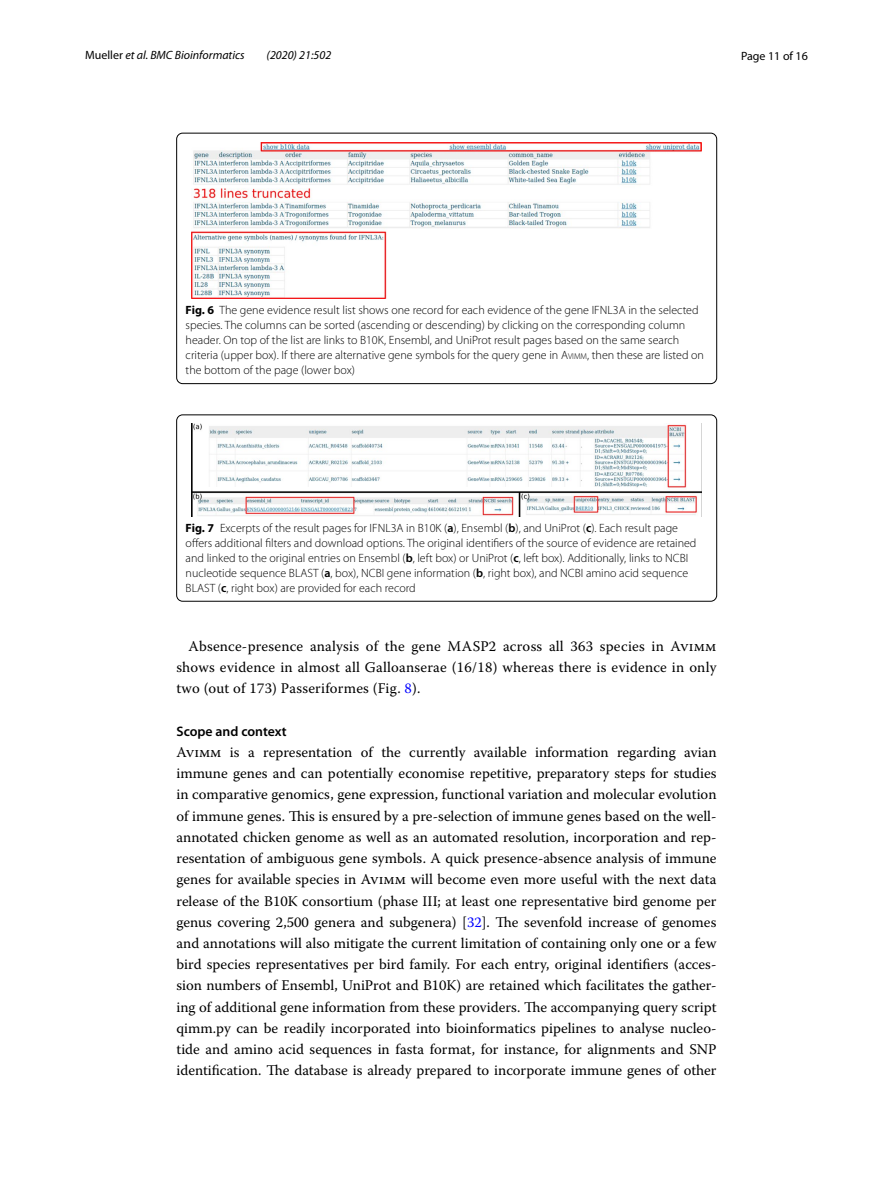
<style>
.page{position:relative;width:893px;height:1187px;background:#fff}
.page>*{position:absolute;margin:0;border:0;box-sizing:border-box;transform-origin:0 0}
.t1{font:14.7px/21.3px "Warnock Pro";letter-spacing:.01em;color:#000;text-align:justify}
.t2{font:600 13.8px "Myriad Pro";color:#000}
.t3{font:300 12px/15px "Myriad Pro";color:#000}
.t4{font:italic 12px "Myriad Pro";color:#000}
.t5{font:12px "Myriad Pro";color:#000}
.s1{font-style:normal}
.s2{font-weight:700}
.s3{font-style:inherit}
.s4{font-size:8.4px}
.s5{font-weight:600}
.s6{color:#00f}
</style>
<div class="page">
<img style="left:191px;top:142px;width:511px;height:157px">
<div style="left:176px;top:133px;width:541px;height:251px;border:1px solid #000;border-radius:6px"></div>
<img style="left:191px;top:424px;width:511px;height:93px">
<div style="left:176px;top:414px;width:541px;height:187px;border:1px solid #000;border-radius:6px"></div>
<p class="t4" style="left:85px;top:48px;width:161px"><span class="s1">Mueller</span> et al. BMC Bioinformatics</p>
<p class="t4" style="left:267px;top:48px;width:66px">(2020) 21:502</p>
<p class="t5" style="left:741px;top:48px;width:68px">Page 11 of 16</p>
<p class="t3" style="left:186px;top:303px;width:520px"><span class="s2">Fig. 6</span> The gene evidence result list shows one record for each evidence of the gene IFNL3A in the selected species. The columns can be sorted (ascending or descending) by clicking on the corresponding column header. On top of the list are links to B10K, Ensembl, and UniProt result pages based on the same search criteria (upper box). If there are alternative gene symbols for the query gene in <span class="s3">A</span><span class="s4">VIMM</span>, then these are listed on the bottom of the page (lower box)</p>
<p class="t3" style="left:186px;top:521px;width:512px"><span class="s2">Fig. 7</span> Excerpts of the result pages for IFNL3A in B10K (<span class="s5">a</span>), Ensembl (<span class="s5">b</span>), and UniProt (<span class="s5">c</span>). Each result page offers additional filters and download options. The original identifiers of the source of evidence are retained and linked to the original entries on Ensembl (<span class="s5">b</span>, left box) or UniProt (<span class="s5">c</span>, left box). Additionally, links to NCBI nucleotide sequence BLAST (<span class="s5">a</span>, box), NCBI gene information (<span class="s5">b</span>, right box), and NCBI amino acid sequence BLAST (<span class="s5">c</span>, right box) are provided for each record</p>
<p class="t1" style="left:176px;top:635px;width:542px;text-indent:12px">Absence-presence analysis of the gene MASP2 across all 363 species in Avimm shows evidence in almost all Galloanserae (16/18) whereas there is evidence in only two (out of 173) Passeriformes (Fig. <span class="s6">8</span>).</p>
<p class="t2" style="left:176px;top:722px;width:112px">Scope and context</p>
<p class="t1" style="left:176px;top:741px;width:542px">Avimm is a representation of the currently available information regarding avian immune genes and can potentially economise repetitive, preparatory steps for studies in comparative genomics, gene expression, functional variation and molecular evolution of immune genes. This is ensured by a pre-selection of immune genes based on the well&shy;annotated chicken genome as well as an automated resolution, incorporation and rep&shy;resentation of ambiguous gene symbols. A quick presence-absence analysis of immune genes for available species in Avimm will become even more useful with the next data release of the B10K consortium (phase III; at least one representative bird genome per genus covering 2,500 genera and subgenera) [<span class="s6">32</span>]. The sevenfold increase of genomes and annotations will also mitigate the current limitation of containing only one or a few bird species representatives per bird family. For each entry, original identifiers (acces&shy;sion numbers of Ensembl, UniProt and B10K) are retained which facilitates the gather&shy;ing of additional gene information from these providers. The accompanying query script qimm.py can be readily incorporated into bioinformatics pipelines to analyse nucleo&shy;tide and amino acid sequences in fasta format, for instance, for alignments and SNP identification. The database is already prepared to incorporate immune genes of other</p>
</div>
